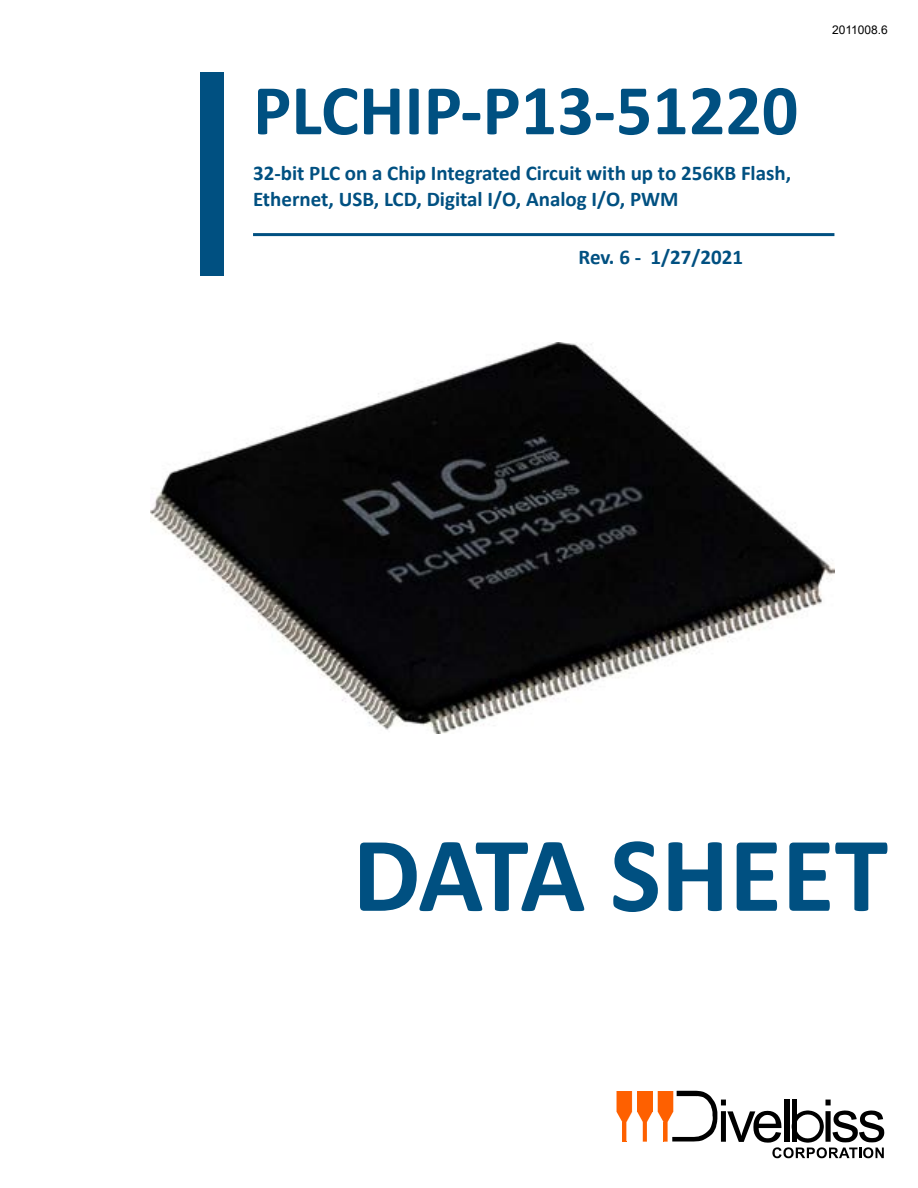
<style>
.page{position:relative;width:918px;height:1188px;background:#fff}
.page>*{position:absolute;margin:0;border:0;box-sizing:border-box;transform-origin:0 0}
.t1{font:700 108px "Calibri";color:#005081}
.t2{font:700 72px "Calibri";color:#005081}
.t3{font:700 21px/25.2px "Calibri";color:#005081}
.t4{font:12px "Arial";color:#000}
</style>
<div class="page">
<svg style="left:617px;top:1091px;width:267px;height:67px"></svg>
<div style="left:200px;top:72px;width:24px;height:203px;background:#005081"></div>
<hr style="left:253px;top:233px;width:581px;height:3px;background:#005081">
<img style="left:150px;top:343px;width:684px;height:391px">
<h2 class="t2" style="left:253px;top:59px;width:547px">PLCHIP-P13-51220</h2>
<p class="t3" style="left:253px;top:160px;width:540px">32-bit PLC on a Chip Integrated Circuit with up to 256KB Flash,<br>Ethernet, USB, LCD, Digital I/O, Analog I/O, PWM</p>
<p class="t3" style="left:579px;top:244px;width:166px">Rev. 6 - 1/27/2021</p>
<p class="t4" style="left:832px;top:22px;width:57px">2011008.6</p>
<h1 class="t1" style="left:353px;top:799px;width:537px">DATA SHEET</h1>
</div>
